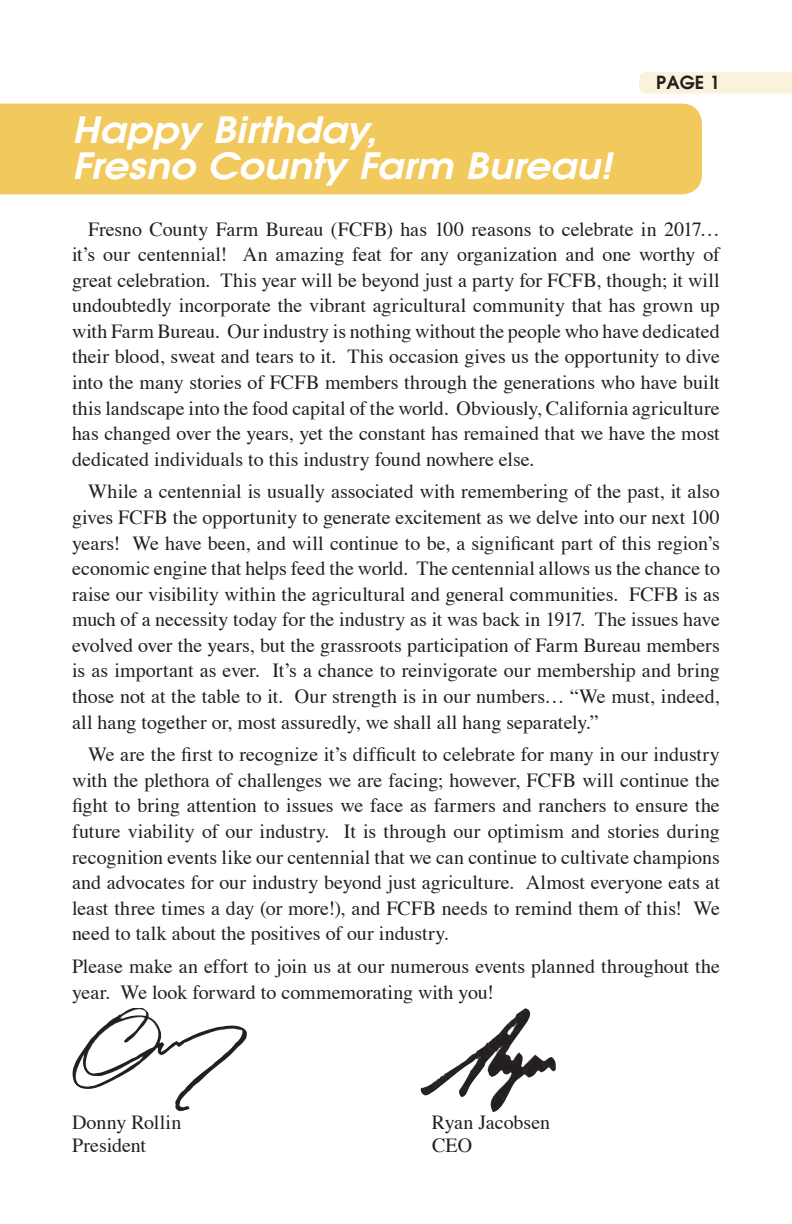
<style>
.page{position:relative;width:792px;height:1224px;background:#fff}
.page>*{position:absolute;margin:0;border:0;box-sizing:border-box;transform-origin:0 0}
.t1{font:italic 700 36px/35.6px "Avian";color:#fff;scale:1.1 1}
.t2{font:20px/25.6px "Times";color:#231f20;text-align:justify}
.t3{font:700 18px "Avian";color:#231f20}
</style>
<div class="page">
<div style="left:639px;top:72px;width:153px;height:22px;background:#fbf2db"></div>
<div style="left:0;top:104px;width:702px;height:90px;background:#f2c95c"></div>
<img style="left:420px;top:1008px;width:136px;height:104px">
<img style="left:72px;top:1008px;width:175px;height:104px">
<p class="t3" style="left:656px;top:73px;width:65px">Page 1</p>
<h1 class="t1" style="left:72px;top:114px;width:492px">Happy Birthday,<br>Fresno County Farm Bureau!</h1>
<p class="t2" style="left:72px;top:217px;width:649px;text-indent:16px">Fresno County Farm Bureau (FCFB) has 100 reasons to celebrate in 2017… it’s our centennial! An amazing feat for any organization and one worthy of great celebration. This year will be beyond just a party for FCFB, though; it will undoubtedly incorporate the vibrant agricultural community that has grown up with Farm Bureau. Our industry is nothing without the people who have dedicated their blood, sweat and tears to it. This occasion gives us the opportunity to dive into the many stories of FCFB members through the generations who have built this landscape into the food capital of the world. Obviously, California agriculture has changed over the years, yet the constant has remained that we have the most dedicated individuals to this industry found nowhere else.</p>
<p class="t2" style="left:72px;top:480px;width:650px;text-indent:16px">While a centennial is usually associated with remembering of the past, it also gives FCFB the opportunity to generate excitement as we delve into our next 100 years! We have been, and will continue to be, a significant part of this region’s economic engine that helps feed the world. The centennial allows us the chance to raise our visibility within the agricultural and general communities. FCFB is as much of a necessity today for the industry as it was back in 1917. The issues have evolved over the years, but the grassroots participation of Farm Bureau members is as important as ever. It’s a chance to reinvigorate our membership and bring those not at the table to it. Our strength is in our numbers… “We must, indeed, all hang together or, most assuredly, we shall all hang separately.”</p>
<p class="t2" style="left:72px;top:743px;width:650px;text-indent:16px">We are the first to recognize it’s difficult to celebrate for many in our industry with the plethora of challenges we are facing; however, FCFB will continue the fight to bring attention to issues we face as farmers and ranchers to ensure the future viability of our industry. It is through our optimism and stories during recognition events like our centennial that we can continue to cultivate champions and advocates for our industry beyond just agriculture. Almost everyone eats at least three times a day (or more!), and FCFB needs to remind them of this! We need to talk about the positives of our industry.</p>
<p class="t2" style="left:72px;top:955px;width:649px">Please make an effort to join us at our numerous events planned throughout the year. We look forward to commemorating with you!</p>
<p class="t2" style="left:72px;top:1111px;width:111px">Donny Rollin</p>
<p class="t2" style="left:432px;top:1111px;width:120px">Ryan Jacobsen</p>
<p class="t2" style="left:72px;top:1134px;width:76px">President</p>
<p class="t2" style="left:432px;top:1134px;width:42px">CEO</p>
</div>
